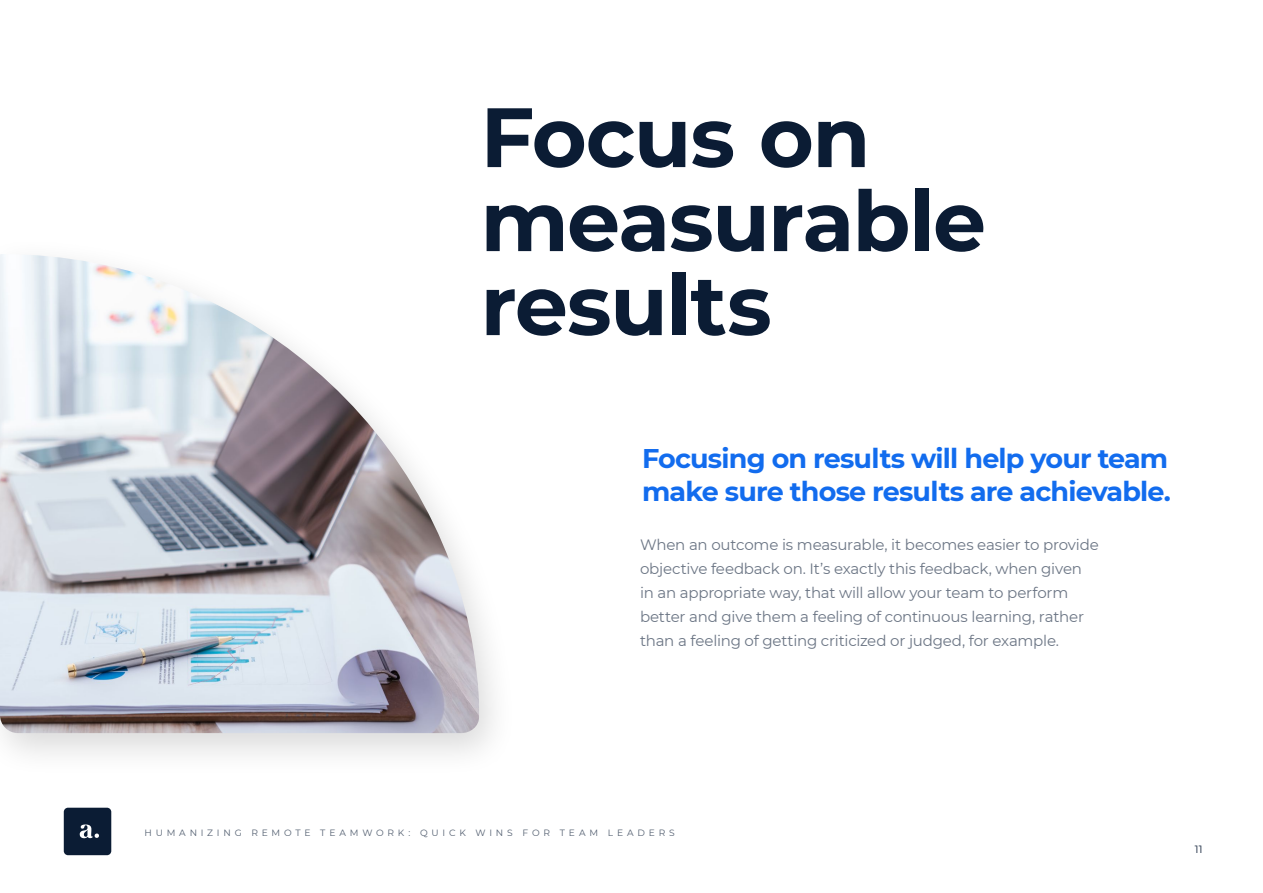
<style>
.page{position:relative;width:1263px;height:893px;background:#fff}
.page>*{position:absolute;margin:0;border:0;box-sizing:border-box;transform-origin:0 0}
.t1{font:700 84px/84px "Montserrat";letter-spacing:-.02em;color:#0b1c34}
.t2{font:700 27px/32.4px "Montserrat";letter-spacing:-.03em;color:#126cee}
.t3{font:15px/24px "Montserrat";letter-spacing:-.015em;color:#6c7685}
.t4{font:10.5px "Montserrat";color:#0b1c34}
.t5{font:9.15px "Montserrat";letter-spacing:.42em;color:#546071}
</style>
<div class="page">
<div style="left:64px;top:808px;width:47px;height:47px;background:#0b1c34;border-radius:4px"></div>
<svg style="left:80px;top:824px;width:19px;height:14px"></svg>
<div style="left:0;top:236px;width:518px;height:542px;background:#000;opacity:.15"></div>
<img style="left:0;top:254px;width:479px;height:479px">
<h1 class="t1" style="left:480px;top:91px;width:507px">Focus on measurable results</h1>
<h2 class="t2" style="left:642px;top:441px;width:530px">Focusing on results will help your team make sure those results are achievable.</h2>
<p class="t3" style="left:640px;top:532px;width:460px">When an outcome is measurable, it becomes easier to provide objective feedback on. It’s exactly this feedback, when given in an appropriate way, that will allow your team to perform better and give them a feeling of continuous learning, rather than a feeling of getting criticized or judged, for example.</p>
<p class="t5" style="left:145px;top:827px;width:532px">HUMANIZING REMOTE TEAMWORK: QUICK WINS FOR TEAM LEADERS</p>
<p class="t4" style="left:1195px;top:842px;width:9px">11</p>
</div>
